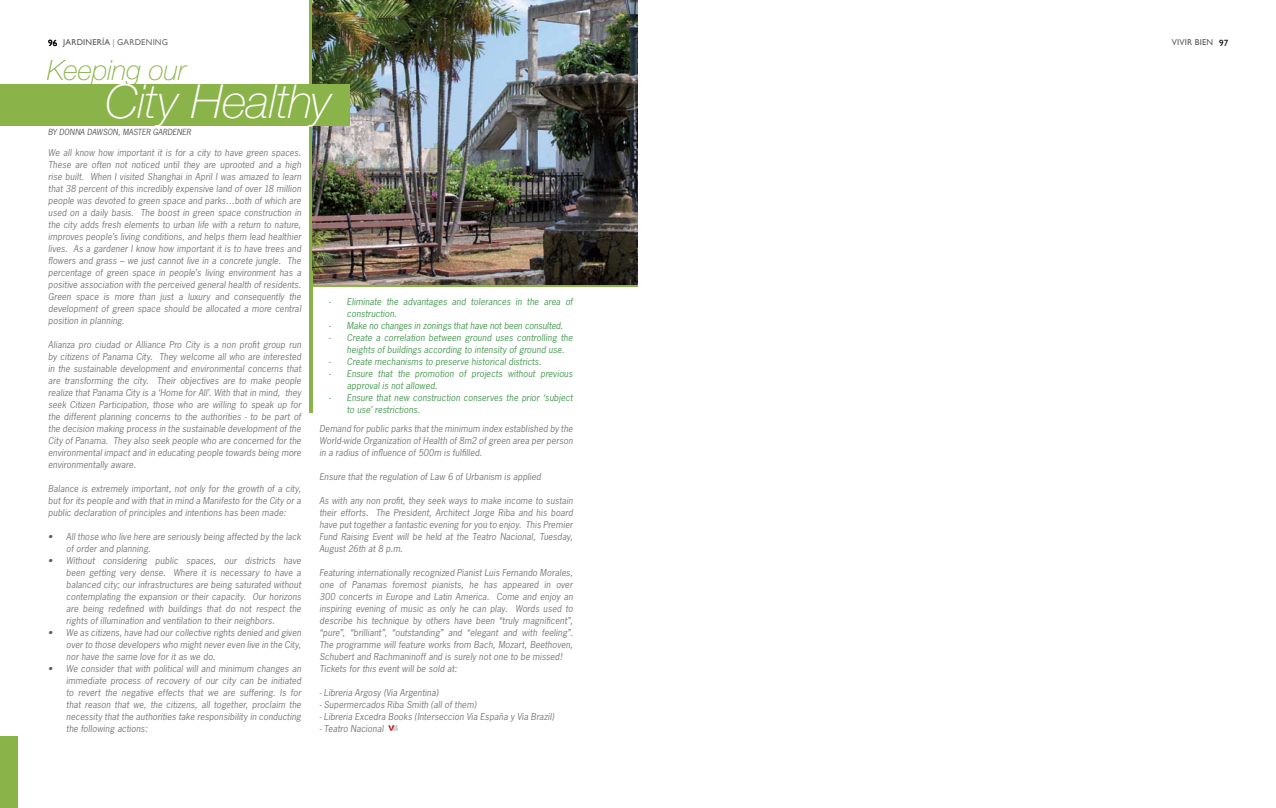
<style>
.page{position:relative;width:1276px;height:808px;background:#fff}
.page>*{position:absolute;margin:0;border:0;box-sizing:border-box;transform-origin:0 0}
.t1{font:italic 100 47px "Helvetica Neue";letter-spacing:-.005em;color:#fff}
.t2{font:italic 100 28px "Helvetica Neue";letter-spacing:-.005em;color:#8ab34a}
.t3{font:italic 9px/12px "News Gothic";letter-spacing:.01em;color:#797b7d;text-align:justify}
.t4{font:italic 9px/12px "News Gothic";letter-spacing:.01em;color:#4a9955}
.t5{font:9px "Gill Sans";color:#000}
.t6{font:8.5px "Gill Sans";letter-spacing:.02em;color:#58595b}
.t7{font:italic 8px "News Gothic";letter-spacing:.01em;color:#58595b}
.s1{color:#939598}
.s2{color:#6d6f71}
.s3{font-size:9px;color:#000}
.s4{color:#58595b}
</style>
<div class="page">
<img style="left:312px;top:0;width:326px;height:284px">
<div style="left:0;top:84px;width:349px;height:42px;background:#8ab34a"></div>
<svg style="left:388px;top:725px;width:10px;height:6px"></svg>
<div style="left:0;top:736px;width:17px;height:72px;background:#8ab34a"></div>
<hr style="left:309px;top:271px;width:4px;height:141px;background:#8ab34a">
<p class="t6" style="left:63px;top:38px;width:106px">JARDINERÍA <span class="s1">|</span> <span class="s2">GARDENING</span></p>
<p class="t6" style="left:1172px;top:38px;width:58px">VIVIR BIEN <span class="s3">97</span></p>
<p class="t5" style="left:48px;top:37px;width:11px">96</p>
<h2 class="t2" style="left:47px;top:54px;width:140px">Keeping our</h2>
<h1 class="t1" style="left:105px;top:74px;width:228px">City Healthy</h1>
<p class="t7" style="left:48px;top:127px;width:145px">BY DONNA DAWSON, MASTER GARDENER</p>
<p class="t3" style="left:48px;top:146px;width:254px">We all know how important it is for a city to have green spaces.<br>These are often not noticed until they are uprooted and a high rise built. When I visited Shanghai in April I was amazed to learn that 38 percent of this incredibly expensive land of over 18 million people was devoted to green space and parks…both of which are used on a daily basis. The boost in green space construction in the city adds fresh elements to urban life with a return to nature, improves people’s living conditions, and helps them lead healthier lives. As a gardener I know how important it is to have trees and flowers and grass – we just cannot live in a concrete jungle. The percentage of green space in people’s living environment has a positive association with the perceived general health of residents.<br>Green space is more than just a luxury and consequently the development of green space should be allocated a more central position in planning.</p>
<p class="t3" style="left:48px;top:338px;width:254px">Alianza pro ciudad or Alliance Pro City is a non profit group run by citizens of Panama City. They welcome all who are interested in the sustainable development and environmental concerns that are transforming the city. Their objectives are to make people realize that Panama City is a ‘Home for All’. With that in mind, they seek Citizen Participation, those who are willing to speak up for the different planning concerns to the authorities - to be part of the decision making process in the sustainable development of the City of Panama. They also seek people who are concerned for the environmental impact and in educating people towards being more environmentally aware.</p>
<p class="t3" style="left:48px;top:482px;width:254px">Balance is extremely important, not only for the growth of a city, but for its people and with that in mind a Manifesto for the City or a public declaration of principles and intentions has been made:</p>
<p class="t3" style="left:66px;top:530px;width:236px;text-indent:-18px"><span class="s4">•</span> All those who live here are seriously being affected by the lack of order and planning.</p>
<p class="t3" style="left:66px;top:554px;width:236px;text-indent:-18px"><span class="s4">•</span> Without considering public spaces, our districts have been getting very dense. Where it is necessary to have a balanced city; our infrastructures are being saturated without contemplating the expansion or their capacity. Our horizons are being redefined with buildings that do not respect the rights of illumination and ventilation to their neighbors.</p>
<p class="t3" style="left:66px;top:626px;width:236px;text-indent:-18px"><span class="s4">•</span> We as citizens, have had our collective rights denied and given over to those developers who might never even live in the City, nor have the same love for it as we do.</p>
<p class="t3" style="left:66px;top:662px;width:236px;text-indent:-18px"><span class="s4">•</span> We consider that with political will and minimum changes an immediate process of recovery of our city can be initiated to revert the negative effects that we are suffering. Is for that reason that we, the citizens, all together, proclaim the necessity that the authorities take responsibility in conducting the following actions:</p>
<p class="t4" style="left:347px;top:295px;width:227px;text-indent:-18px">- Eliminate the advantages and tolerances in the area of construction.</p>
<p class="t4" style="left:329px;top:319px;width:236px">- Make no changes in zonings that have not been consulted.</p>
<p class="t4" style="left:347px;top:331px;width:227px;text-indent:-18px">- Create a correlation between ground uses controlling the heights of buildings according to intensity of ground use.</p>
<p class="t4" style="left:329px;top:355px;width:214px">- Create mechanisms to preserve historical districts.</p>
<p class="t4" style="left:347px;top:367px;width:227px;text-indent:-18px">- Ensure that the promotion of projects without previous approval is not allowed.</p>
<p class="t4" style="left:347px;top:391px;width:227px;text-indent:-18px">- Ensure that new construction conserves the prior ‘subject to use’ restrictions.</p>
<p class="t3" style="left:319px;top:422px;width:255px">Demand for public parks that the minimum index established by the World-wide Organization of Health of 8m2 of green area per person in a radius of influence of 500m is fulfilled.</p>
<p class="t3" style="left:319px;top:470px;width:223px">Ensure that the regulation of Law 6 of Urbanism is applied</p>
<p class="t3" style="left:319px;top:494px;width:255px">As with any non profit, they seek ways to make income to sustain their efforts. The President, Architect Jorge Riba and his board have put together a fantastic evening for you to enjoy. This Premier Fund Raising Event will be held at the Teatro Nacional, Tuesday, August 26th at 8 p.m.</p>
<p class="t3" style="left:319px;top:566px;width:255px;text-align:left">Featuring internationally recognized Pianist Luis Fernando Morales, one of Panamas foremost pianists, he has appeared in over 300 concerts in Europe and Latin America. Come and enjoy an inspiring evening of music as only he can play. Words used to describe his technique by others have been “truly magnificent”, “pure”, “brilliant”, “outstanding” and “elegant and with feeling”.<br>The programme will feature works from Bach, Mozart, Beethoven, Schubert and Rachmaninoff and is surely not one to be missed!<br>Tickets for this event will be sold at:</p>
<p class="t3" style="left:319px;top:686px;width:121px">- Libreria Argosy (Via Argentina)</p>
<p class="t3" style="left:319px;top:698px;width:159px">- Supermercados Riba Smith (all of them)</p>
<p class="t3" style="left:319px;top:710px;width:236px">- Libreria Excedra Books (Interseccion Via España y Via Brazil)</p>
<p class="t3" style="left:319px;top:722px;width:66px">- Teatro Nacional</p>
</div>
